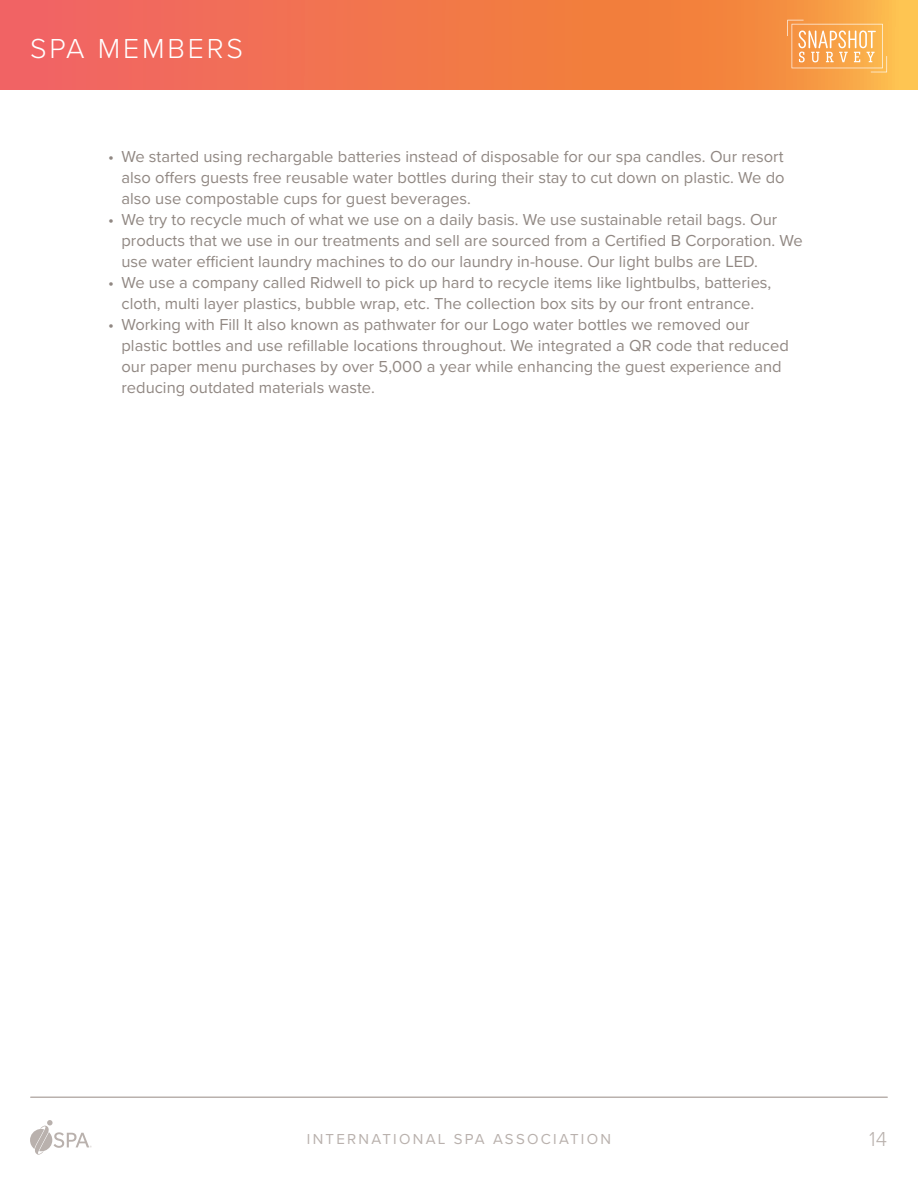
<style>
.page{position:relative;width:918px;height:1188px;background:#fff}
.page>*{position:absolute;margin:0;border:0;box-sizing:border-box;transform-origin:0 0}
.t1{font:300 28.5px "Proxima Nova";letter-spacing:.1em;color:#fff}
.t2{font:300 21px "Proxima Nova";color:#b9b1ad}
.t3{font:16.5px/21px "Proxima Nova";color:#918883}
.t4{font:15px "Proxima Nova";letter-spacing:.15em;color:#b9b1ad}
</style>
<div class="page">
<svg style="left:30px;top:1120px;width:62px;height:35px"></svg>
<svg style="left:0;top:0;width:918px;height:90px;background:#f27a4c"></svg>
<svg style="left:787px;top:20px;width:100px;height:52px;background:#f8b264"></svg>
<hr style="left:31px;top:1096px;width:856px;height:2px;background:#b9b1ad">
<h1 class="t1" style="left:30px;top:27px;width:215px">SPA MEMBERS</h1>
<p class="t3" style="left:122px;top:145px;width:665px;text-align:justify;text-indent:-14px">• We started using rechargable batteries instead of disposable for our spa candles. Our resort also offers guests free reusable water bottles during their stay to cut down on plastic. We do also use compostable cups for guest beverages.</p>
<p class="t3" style="left:122px;top:208px;width:683px;text-indent:-14px">• We try to recycle much of what we use on a daily basis. We use sustainable retail bags. Our products that we use in our treatments and sell are sourced from a Certified B Corporation. We use water efficient laundry machines to do our laundry in-house. Our light bulbs are LED.</p>
<p class="t3" style="left:108px;top:271px;width:665px;text-align:center">• We use a company called Ridwell to pick up hard to recycle items like lightbulbs, batteries, cloth, multi layer plastics, bubble wrap, etc. The collection box sits by our front entrance.</p>
<p class="t3" style="left:122px;top:313px;width:669px;text-indent:-14px">• Working with Fill It also known as pathwater for our Logo water bottles we removed our plastic bottles and use refillable locations throughout. We integrated a QR code that reduced our paper menu purchases by over 5,000 a year while enhancing the guest experience and reducing outdated materials waste.</p>
<p class="t4" style="left:307px;top:1128px;width:306px">INTERNATIONAL SPA ASSOCIATION</p>
<p class="t2" style="left:869px;top:1123px;width:19px">14</p>
</div>
